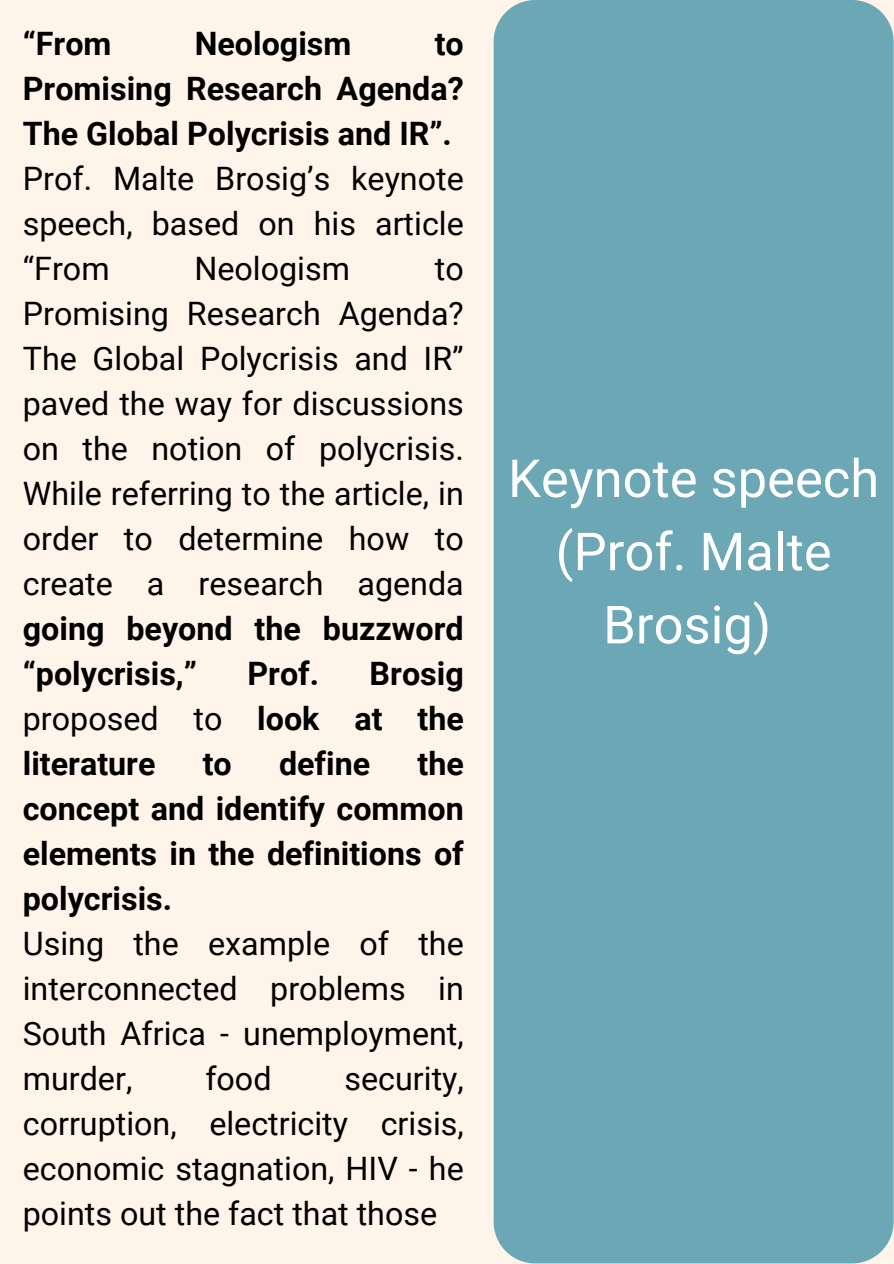
<style>
.page{position:relative;width:894px;height:1264px;background:#fff}
.page>*{position:absolute;margin:0;border:0;box-sizing:border-box;transform-origin:0 0}
.t1{font:52.5px/73.2px "Roboto";color:#fff;text-align:center}
.t2{font:32.25px/45px "Roboto";color:#000;text-align:justify}
.t3{font:700 32.25px/45px "Roboto";color:#000;text-align:justify}
.s1{font-weight:700}
.s2{font-weight:400}
</style>
<div class="page">
<div style="left:0;top:0;width:893px;height:1263px;background:#fff4ea"></div>
<div style="left:493px;top:0;width:400px;height:1263px;background:#6ba7b4"></div>
<p class="t3" style="left:23px;top:21px;width:90px">“From</p>
<p class="t3" style="left:195px;top:21px;width:158px">Neologism</p>
<p class="t3" style="left:23px;top:21px;width:442px;text-indent:412px">to Promising Research Agenda?<br>The Global Polycrisis and IR”.</p>
<p class="t2" style="left:23px;top:156px;width:442px">Prof. Malte Brosig’s keynote speech, based on his article “From</p>
<p class="t2" style="left:194px;top:246px;width:157px">Neologism</p>
<p class="t2" style="left:23px;top:246px;width:442px;text-indent:412px">to Promising Research Agenda?<br>The Global Polycrisis and IR” paved the way for discussions on the notion of polycrisis.<br>While referring to the article, in order to determine how to create a research agenda <span class="s1">going beyond the buzzword “polycrisis,”</span></p>
<p class="t3" style="left:247px;top:651px;width:73px">Prof.</p>
<p class="t3" style="left:23px;top:651px;width:442px;text-indent:347px">Brosig <span class="s2">proposed to</span> look at the literature</p>
<p class="t3" style="left:203px;top:741px;width:31px">to</p>
<p class="t3" style="left:279px;top:741px;width:93px">define</p>
<p class="t3" style="left:23px;top:741px;width:442px;text-indent:394px">the concept and identify common elements in the definitions of polycrisis.</p>
<h1 class="t2" style="left:23px;top:921px;width:442px">Using the example of the interconnected problems in South Africa - unemployment, murder,</h1>
<h1 class="t2" style="left:205px;top:1056px;width:68px">food</h1>
<h1 class="t2" style="left:23px;top:1056px;width:442px;text-indent:321px">security, corruption, electricity crisis, economic stagnation, HIV - he points out the fact that those</h1>
<p class="t1" style="left:508px;top:442px;width:372px">Keynote speech (Prof. Malte<br>Brosig)</p>
</div>
